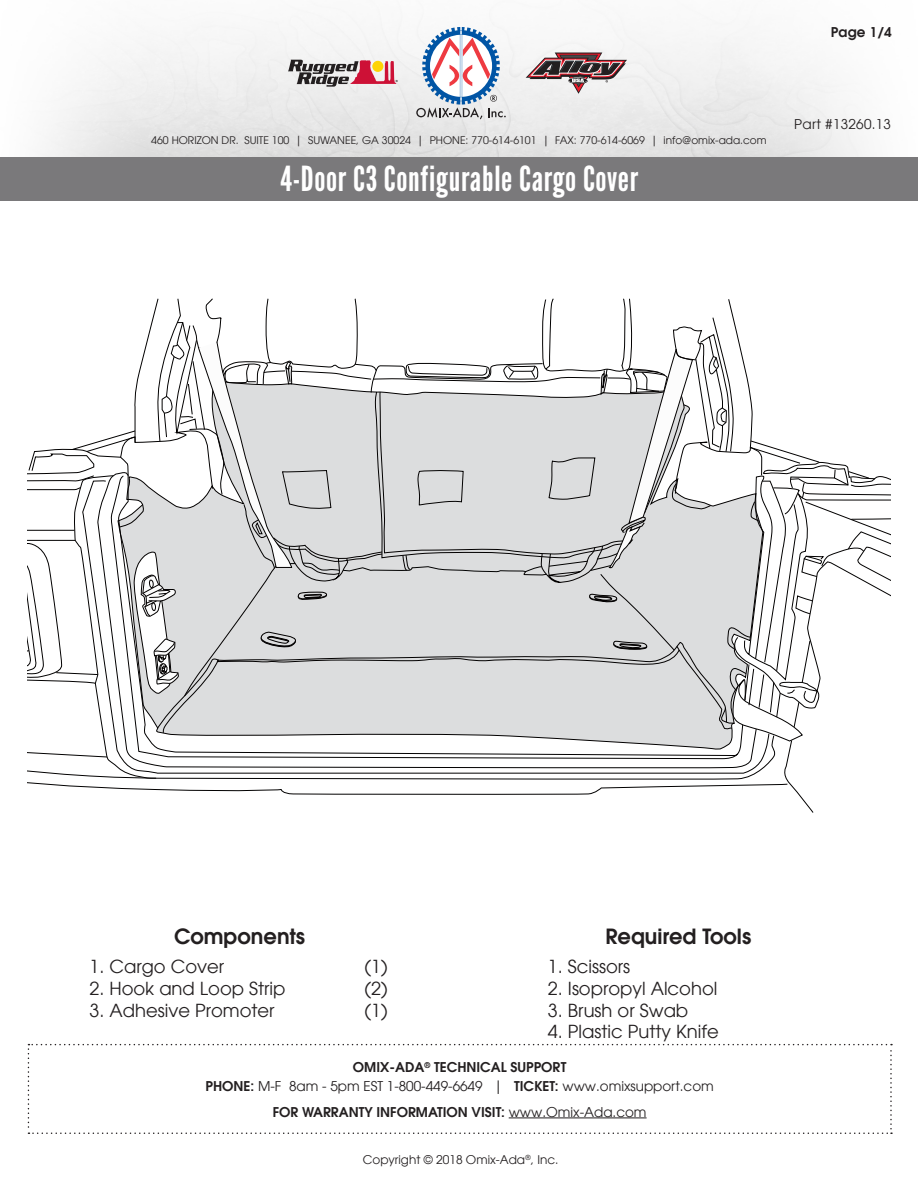
<style>
.page{position:relative;width:918px;height:1188px;background:#fff}
.page>*{position:absolute;margin:0;border:0;box-sizing:border-box;transform-origin:0 0}
.t1{font:34.5px "League Gothic";letter-spacing:.02em;color:#fff}
.t2{font:600 21px "Avant Garde LT";color:#231f20}
.t3{font:18px "Avant Garde LT";color:#231f20}
.t4{font:600 13.5px "Avant Garde LT";color:#231f20}
.t5{font:13.5px "Avant Garde LT";color:#231f20}
.t6{font:13.5px "Avant Garde LT";letter-spacing:.02em;color:#231f20}
.t7{font:12px "Avant Garde LT";color:#231f20}
.t8{font:10.5px "Avant Garde LT";color:#231f20}
.s1{font-weight:600}
.s2{font-weight:400}
</style>
<div class="page">
<svg style="left:416px;top:27px;width:90px;height:92px"></svg>
<svg style="left:526px;top:53px;width:101px;height:41px"></svg>
<svg style="left:288px;top:60px;width:110px;height:27px"></svg>
<div style="left:1px;top:157px;width:917px;height:44px;background:#7a797b"></div>
<svg style="left:28px;top:1044px;width:864px;height:90px"></svg>
<svg style="left:27px;top:298px;width:864px;height:515px"></svg>
<hr style="left:509px;top:1118px;width:138px;height:1px;background:#231f20">
<p class="t4" style="left:831px;top:23px;width:63px">Page 1/4</p>
<p class="t8" style="left:151px;top:134px;width:617px">460 HORIZON DR. SUITE 100 | SUWANEE, GA 30024 | PHONE: 770-614-6101 | FAX: 770-614-6069 | info@omix-ada.com</p>
<h1 class="t1" style="left:281px;top:159px;width:359px">4-Door C3 Configurable Cargo Cover</h1>
<p class="t6" style="left:794px;top:116px;width:98px">Part #13260.13</p>
<p class="t2" style="left:174px;top:923px;width:133px">Components</p>
<p class="t2" style="left:605px;top:923px;width:147px">Required Tools</p>
<p class="t3" style="left:90px;top:956px;width:136px">1. Cargo Cover</p>
<p class="t3" style="left:364px;top:956px;width:25px">(1)</p>
<p class="t3" style="left:90px;top:978px;width:197px">2. Hook and Loop Strip</p>
<p class="t3" style="left:364px;top:978px;width:25px">(2)</p>
<p class="t3" style="left:90px;top:1000px;width:187px">3. Adhesive Promoter</p>
<p class="t3" style="left:364px;top:1000px;width:25px">(1)</p>
<p class="t3" style="left:548px;top:956px;width:84px">1. Scissors</p>
<p class="t3" style="left:548px;top:978px;width:171px">2. Isopropyl Alcohol</p>
<p class="t3" style="left:548px;top:1000px;width:142px">3. Brush or Swab</p>
<p class="t3" style="left:548px;top:1021px;width:172px">4. Plastic Putty Knife</p>
<p class="t4" style="left:353px;top:1058px;width:215px">OMIX-ADA<sup>®</sup> TECHNICAL SUPPORT</p>
<p class="t5" style="left:205px;top:1078px;width:510px"><span class="s1">PHONE:</span> M-F 8am - 5pm EST 1-800-449-6649 | <span class="s1">TICKET:</span> www.omixsupport.com</p>
<p class="t4" style="left:273px;top:1103px;width:375px">FOR WARRANTY INFORMATION VISIT: <span class="s2">www.Omix-Ada.com</span></p>
<p class="t7" style="left:363px;top:1153px;width:197px">Copyright © 2018 Omix-Ada<sup>®</sup>, Inc.</p>
</div>
